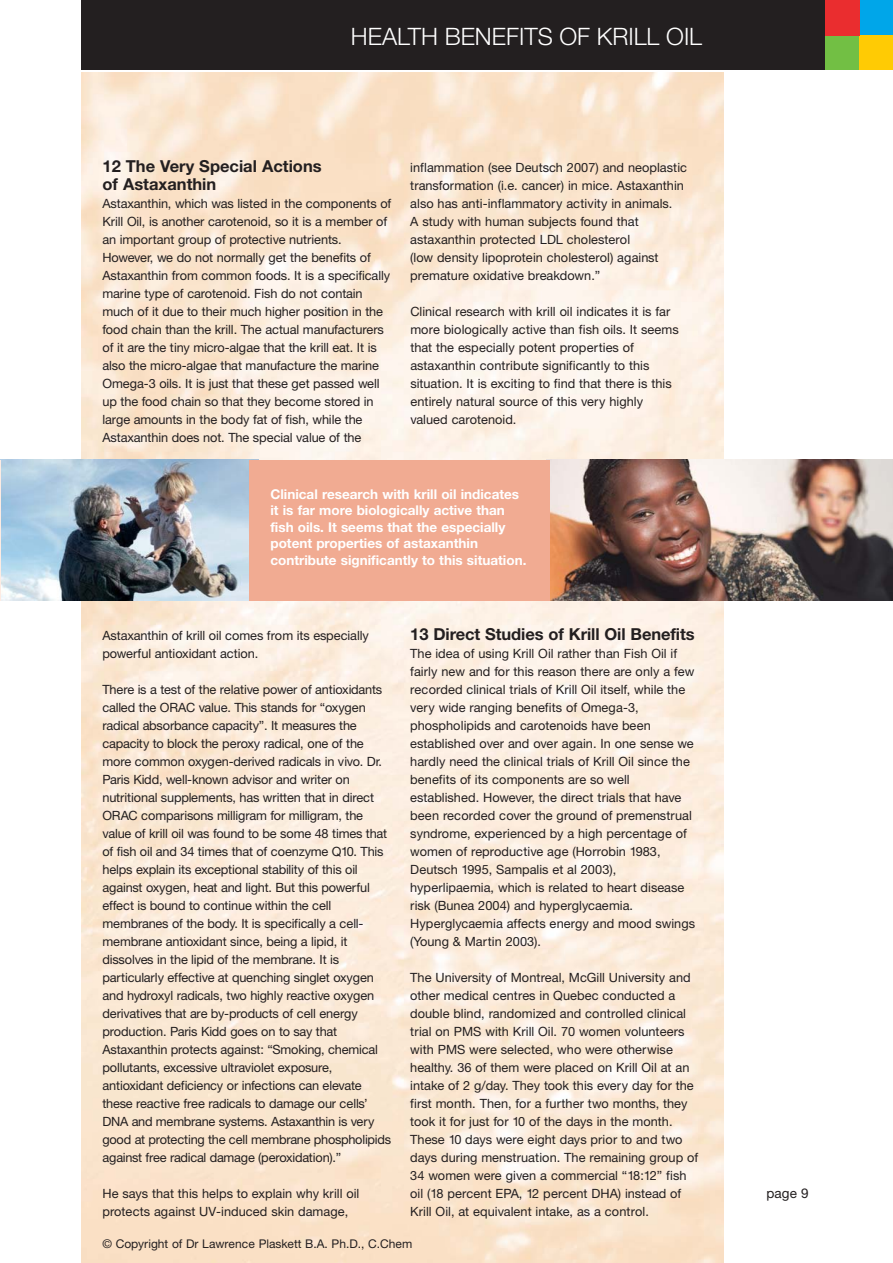
<style>
.page{position:relative;width:893px;height:1263px;background:#fff}
.page>*{position:absolute;margin:0;border:0;box-sizing:border-box;transform-origin:0 0}
.t1{font:300 24px "Helvetica Neue";color:#fff}
.t2{font:700 16.5px/18px "Helvetica Neue";color:#231f20}
.t3{font:700 13.5px/16.5px "Helvetica Neue";color:#fff}
.t4{font:13.5px "Helvetica Neue";color:#231f20}
.t5{font:12.75px/18px "Helvetica Neue";color:#231f20}
.t6{font:12px "Helvetica Neue";color:#231f20}
</style>
<div class="page">
<img style="left:81px;top:72px;width:642px;height:1190px">
<div style="left:81px;top:0;width:812px;height:70px;background:#231f20"></div>
<div style="left:859px;top:0;width:34px;height:36px;background:#00a6e9"></div>
<div style="left:825px;top:36px;width:34px;height:34px;background:#72bf44"></div>
<div style="left:859px;top:36px;width:34px;height:34px;background:#ffcb04"></div>
<div style="left:825px;top:0;width:34px;height:36px;background:#ea2d2f"></div>
<img style="left:1px;top:460px;width:248px;height:140px">
<img style="left:550px;top:460px;width:343px;height:140px">
<div style="left:249px;top:460px;width:301px;height:140px;background:#f1ab92"></div>
<hr style="left:0;top:460px;width:1px;height:140px;background:#fcebe3">
<h1 class="t1" style="left:351px;top:28px;width:353px">HEALTH BENEFITS OF KRILL OIL</h1>
<p class="t2" style="left:102px;top:158px;width:221px">12 The Very Special Actions of Astaxanthin</p>
<p class="t5" style="left:102px;top:196px;width:290px">Astaxanthin, which was listed in the components of Krill Oil, is another carotenoid, so it is a member of an important group of protective nutrients.<br>However, we do not normally get the benefits of Astaxanthin from common foods. It is a specifically marine type of carotenoid. Fish do not contain much of it due to their much higher position in the food chain than the krill. The actual manufacturers of it are the tiny micro-algae that the krill eat. It is also the micro-algae that manufacture the marine Omega-3 oils. It is just that these get passed well up the food chain so that they become stored in large amounts in the body fat of fish, while the Astaxanthin does not. The special value of the</p>
<p class="t5" style="left:410px;top:160px;width:278px">inflammation (see Deutsch 2007) and neoplastic transformation (i.e. cancer) in mice. Astaxanthin also has anti-inflammatory activity in animals.<br>A study with human subjects found that astaxanthin protected LDL cholesterol<br>(low density lipoprotein cholesterol) against premature oxidative breakdown.”</p>
<p class="t5" style="left:410px;top:304px;width:270px">Clinical research with krill oil indicates it is far more biologically active than fish oils. It seems that the especially potent properties of astaxanthin contribute significantly to this situation. It is exciting to find that there is this entirely natural source of this very highly valued carotenoid.</p>
<p class="t3" style="left:270px;top:487px;width:257px">Clinical research with krill oil indicates it is far more biologically active than fish oils. It seems that the especially potent properties of astaxanthin contribute significantly to this situation.</p>
<p class="t2" style="left:410px;top:626px;width:286px">13 Direct Studies of Krill Oil Benefits</p>
<p class="t5" style="left:410px;top:646px;width:286px">The idea of using Krill Oil rather than Fish Oil if fairly new and for this reason there are only a few recorded clinical trials of Krill Oil itself, while the very wide ranging benefits of Omega-3, phospholipids and carotenoids have been established over and over again. In one sense we hardly need the clinical trials of Krill Oil since the benefits of its components are so well established. However, the direct trials that have been recorded cover the ground of premenstrual syndrome, experienced by a high percentage of women of reproductive age (Horrobin 1983, Deutsch 1995, Sampalis et al 2003), hyperlipaemia, which is related to heart disease risk (Bunea 2004) and hyperglycaemia.<br>Hyperglycaemia affects energy and mood swings (Young &amp; Martin 2003).</p>
<p class="t5" style="left:410px;top:970px;width:289px">The University of Montreal, McGill University and other medical centres in Quebec conducted a double blind, randomized and controlled clinical trial on PMS with Krill Oil. 70 women volunteers with PMS were selected, who were otherwise healthy. 36 of them were placed on Krill Oil at an intake of 2 g/day. They took this every day for the first month. Then, for a further two months, they took it for just for 10 of the days in the month.<br>These 10 days were eight days prior to and two days during menstruation. The remaining group of 34 women were given a commercial “18:12” fish oil (18 percent EPA, 12 percent DHA) instead of Krill Oil, at equivalent intake, as a control.</p>
<p class="t6" style="left:102px;top:1239px;width:311px">© Copyright of Dr Lawrence Plaskett B.A. Ph.D., C.Chem</p>
<p class="t5" style="left:102px;top:628px;width:268px">Astaxanthin of krill oil comes from its especially powerful antioxidant action.</p>
<p class="t5" style="left:102px;top:682px;width:290px">There is a test of the relative power of antioxidants called the ORAC value. This stands for “oxygen radical absorbance capacity”. It measures the capacity to block the peroxy radical, one of the more common oxygen-derived radicals in vivo. Dr.<br>Paris Kidd, well-known advisor and writer on nutritional supplements, has written that in direct ORAC comparisons milligram for milligram, the value of krill oil was found to be some 48 times that of fish oil and 34 times that of coenzyme Q10. This helps explain its exceptional stability of this oil against oxygen, heat and light. But this powerful effect is bound to continue within the cell membranes of the body. It is specifically a cell&shy;membrane antioxidant since, being a lipid, it dissolves in the lipid of the membrane. It is particularly effective at quenching singlet oxygen and hydroxyl radicals, two highly reactive oxygen derivatives that are by-products of cell energy production. Paris Kidd goes on to say that Astaxanthin protects against: “Smoking, chemical pollutants, excessive ultraviolet exposure, antioxidant deficiency or infections can elevate these reactive free radicals to damage our cells’ DNA and membrane systems. Astaxanthin is very good at protecting the cell membrane phospholipids against free radical damage (peroxidation).”</p>
<p class="t5" style="left:102px;top:1186px;width:258px">He says that this helps to explain why krill oil protects against UV-induced skin damage,</p>
<p class="t4" style="left:766px;top:1188px;width:44px">page 9</p>
</div>
